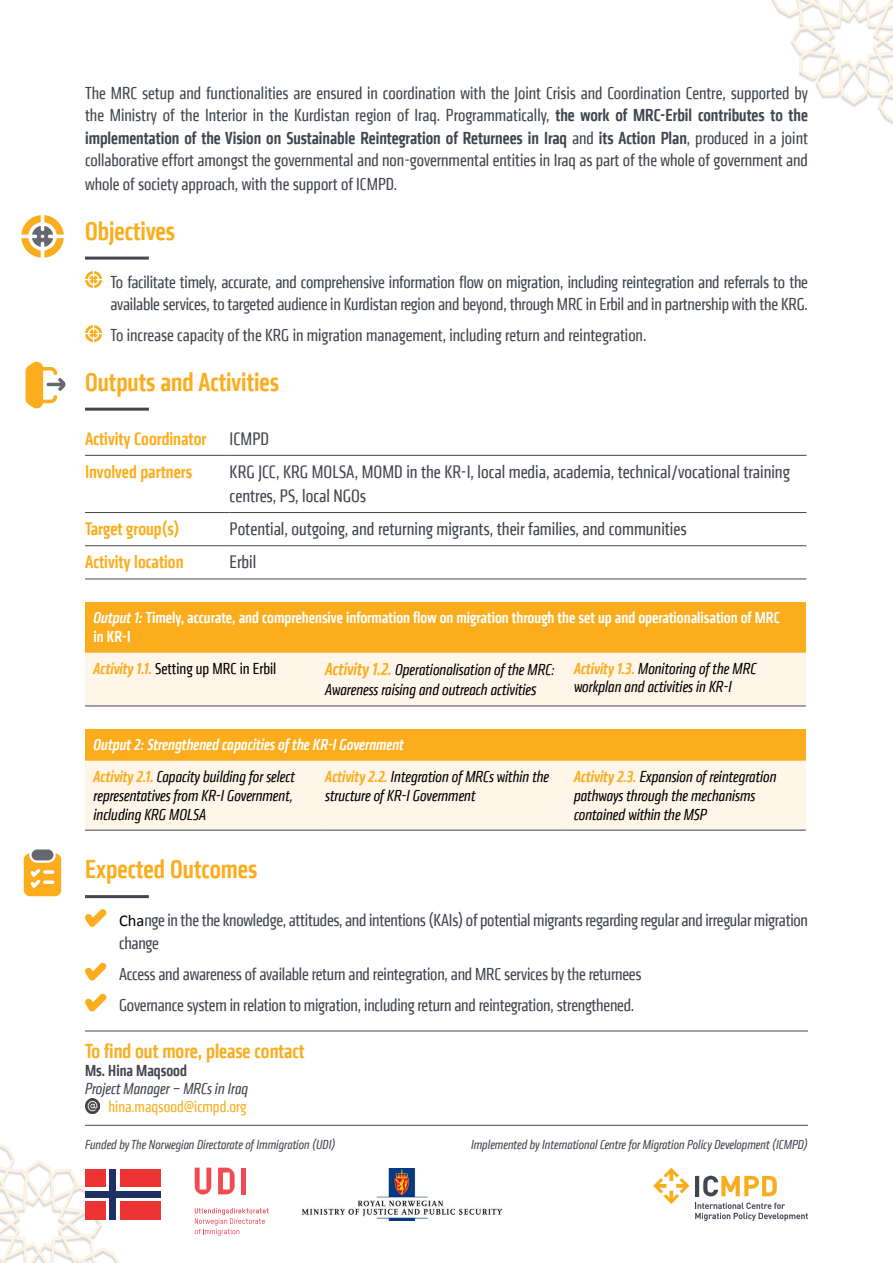
<style>
.page{position:relative;width:893px;height:1263px;background:#fff}
.page>*{position:absolute;margin:0;border:0;box-sizing:border-box;transform-origin:0 0}
.t1{font:500 condensed 27px "Klavika CH";color:#fbad1d}
.t2{font:500 condensed 21px "Klavika CH";color:#fbad1d}
.t3{font:condensed 18.75px/24px "Klavika CH";color:#42454f}
.t4{font:500 condensed 18.75px/33.2px "Klavika CH";color:#fbad1d}
.t5{font:condensed 18px/22.8px "Klavika CH";letter-spacing:-.01em;color:#42454f}
.t6{font:italic condensed 16.5px/18.9px "Klavika CH";color:#000}
.t7{font:500 condensed 16.5px/18.9px "Klavika CH";color:#fff}
.t8{font:italic 500 condensed 16.5px/31.5px "Klavika CH";color:#fff}
.t9{font:condensed 16.5px "Klavika CH";color:#000}
.t10{font:italic condensed 16.5px "Klavika CH";color:#42454f}
.t11{font:condensed 16.5px "Klavika CH";color:#fbad1d}
.t12{font:500 condensed 16.5px "Klavika CH";color:#42454f}
.t13{font:italic condensed 13.5px "Klavika CH";color:#42454f}
.s1{font-weight:500}
.s2{font-weight:400;color:#42454f}
.s3{font-style:italic}
.s4{font-weight:500;font-style:italic;color:#fbad1d}
.s5{font-weight:500;font-size:18px;color:#fbad1d}
.s6{font-size:18px}
.s7{font-weight:500;color:#fbad1d}
.s8{color:#fbad1d}
.s9{font-weight:400;color:#000}
.s10{font-family:"Calibri";font-stretch:normal;font-size:16.5px;color:#000}
</style>
<div class="page">
<hr style="left:85px;top:257px;width:64px;height:3px;background:#42454f">
<hr style="left:85px;top:408px;width:64px;height:3px;background:#42454f">
<hr style="left:85px;top:895px;width:64px;height:3px;background:#42454f">
<hr style="left:85px;top:512px;width:145px;height:1px;background:#42454f">
<hr style="left:230px;top:512px;width:576px;height:1px;background:#42454f">
<hr style="left:85px;top:545px;width:145px;height:1px;background:#42454f">
<hr style="left:230px;top:545px;width:576px;height:1px;background:#42454f">
<hr style="left:85px;top:579px;width:145px;height:1px;background:#42454f">
<hr style="left:230px;top:579px;width:576px;height:1px;background:#42454f">
<hr style="left:85px;top:455px;width:145px;height:1px;background:#42454f">
<hr style="left:230px;top:455px;width:576px;height:1px;background:#42454f">
<div style="left:85px;top:602px;width:721px;height:51px;background:#fbad1d"></div>
<div style="left:85px;top:653px;width:721px;height:53px;background:#fff5e8"></div>
<hr style="left:85px;top:706px;width:240px;height:1px;background:#42454f">
<hr style="left:325px;top:706px;width:241px;height:1px;background:#42454f">
<hr style="left:566px;top:706px;width:240px;height:1px;background:#42454f">
<div style="left:85px;top:729px;width:721px;height:32px;background:#fbad1d"></div>
<div style="left:85px;top:761px;width:721px;height:69px;background:#fff5e8"></div>
<hr style="left:85px;top:830px;width:240px;height:1px;background:#42454f">
<hr style="left:325px;top:830px;width:241px;height:1px;background:#42454f">
<hr style="left:566px;top:830px;width:240px;height:1px;background:#42454f">
<svg style="left:0;top:1143px;width:120px;height:120px"></svg>
<svg style="left:773px;top:0;width:120px;height:120px"></svg>
<img style="left:85px;top:1098px;width:15px;height:15px">
<svg style="left:21px;top:215px;width:43px;height:43px"></svg>
<svg style="left:85px;top:271px;width:17px;height:17px"></svg>
<svg style="left:85px;top:325px;width:17px;height:17px"></svg>
<svg style="left:24px;top:849px;width:37px;height:47px;background:#e9b554"></svg>
<svg style="left:85px;top:909px;width:21px;height:18px"></svg>
<svg style="left:85px;top:962px;width:21px;height:19px"></svg>
<svg style="left:85px;top:993px;width:21px;height:19px"></svg>
<svg style="left:26px;top:361px;width:40px;height:48px"></svg>
<hr style="left:85px;top:1125px;width:723px;height:1px;background:#42454f">
<hr style="left:85px;top:1031px;width:723px;height:1px;background:#42454f">
<img style="left:303px;top:1168px;width:198px;height:52px">
<div style="left:85px;top:1169px;width:76px;height:50px;background:#ed3333"></div>
<div style="left:106px;top:1169px;width:13px;height:50px;background:#fff"></div>
<div style="left:85px;top:1187px;width:76px;height:14px;background:#fff"></div>
<div style="left:109px;top:1169px;width:7px;height:50px;background:#213063"></div>
<div style="left:85px;top:1191px;width:76px;height:7px;background:#213063"></div>
<hr style="left:695px;top:1176px;width:4px;height:20px;background:#42454f">
<svg style="left:703px;top:1176px;width:74px;height:20px"></svg>
<svg style="left:695px;top:1202px;width:113px;height:19px"></svg>
<svg style="left:653px;top:1167px;width:36px;height:37px"></svg>
<svg style="left:195px;top:1167px;width:40px;height:27px"></svg>
<div style="left:241px;top:1167px;width:5px;height:27px;background:#f04b53"></div>
<svg style="left:195px;top:1208px;width:74px;height:28px"></svg>
<p class="t5" style="left:85px;top:81px;width:724px;text-align:justify">The MRC setup and functionalities are ensured in coordination with the Joint Crisis and Coordination Centre, supported by the Ministry of the Interior in the Kurdistan region of Iraq. Programmatically, <span class="s1">the work of MRC-Erbil contributes to the implementation of the Vision on Sustainable Reintegration of Returnees in Iraq</span> and <span class="s1">its Action Plan</span>, produced in a joint collaborative effort amongst the governmental and non-governmental entities in Iraq as part of the whole of government and whole of society approach, with the support of ICMPD.</p>
<h1 class="t1" style="left:85px;top:214px;width:92px">Objectives</h1>
<p class="t5" style="left:111px;top:270px;width:699px">To facilitate timely, accurate, and comprehensive information flow on migration, including reintegration and referrals to the available services, to targeted audience in Kurdistan region and beyond, through MRC in Erbil and in partnership with the KRG.</p>
<p class="t5" style="left:111px;top:324px;width:537px">To increase capacity of the KRG in migration management, including return and reintegration.</p>
<h1 class="t1" style="left:85px;top:365px;width:196px">Outputs and Activities</h1>
<p class="t4" style="left:85px;top:422px;width:186px">Activity Coordinator <span class="s2">ICMPD<br></span>Involved partners</p>
<p class="t3" style="left:230px;top:460px;width:562px">KRG JCC, KRG MOLSA, MOMD in the KR-I, local media, academia, technical/vocational training centres, PS, local NGOs</p>
<p class="t4" style="left:85px;top:512px;width:96px">Target group(s)</p>
<p class="t3" style="left:230px;top:517px;width:459px">Potential, outgoing, and returning migrants, their families, and communities</p>
<p class="t4" style="left:85px;top:545px;width:100px">Activity location</p>
<p class="t3" style="left:230px;top:550px;width:28px">Erbil</p>
<p class="t7" style="left:94px;top:608px;width:688px"><span class="s3">Output 1:</span> Timely, accurate, and comprehensive information flow on migration through the set up and operationalisation of MRC in KR-I</p>
<p class="t9" style="left:94px;top:658px;width:184px"><span class="s4">Activity 1.1.</span> Setting up MRC in Erbil</p>
<p class="t6" style="left:325px;top:659px;width:231px;line-height:20.7px"><span class="s5">Activity 1.2.</span> Operationalisation of the MRC:<br>Awareness raising and outreach activitie<span class="s6">s</span></p>
<p class="t6" style="left:574px;top:659px;width:184px"><span class="s7">Activity 1.3.</span> Monitoring of the MRC workplan and activities in KR-I</p>
<p class="t8" style="left:94px;top:729px;width:312px">Output 2: Strengthened capacities of the KR-I Government<br><span class="s8">Activity 2.1.</span> <span class="s9">Capacity building for select</span></p>
<p class="t6" style="left:94px;top:786px;width:201px">representatives from KR-I Government, including KRG MOLSA</p>
<p class="t6" style="left:325px;top:767px;width:225px"><span class="s7">Activity 2.2.</span> Integration of MRCs within the structure of KR-I Government</p>
<p class="t6" style="left:574px;top:767px;width:204px"><span class="s7">Activity 2.3.</span> Expansion of reintegration pathways through the mechanisms contained within the MSP</p>
<h1 class="t1" style="left:85px;top:852px;width:174px">Expected Outcomes</h1>
<p class="t5" style="left:119px;top:909px;width:690px"><span class="s10">Cha</span>nge in the the knowledge, attitudes, and intentions (KAIs) of potential migrants regarding regular and irregular migration change</p>
<p class="t5" style="left:119px;top:958px;width:524px;line-height:31px">Access and awareness of available return and reintegration, and MRC services by the returnees<br>Governance system in relation to migration, including return and reintegration, strengthened.</p>
<p class="t2" style="left:85px;top:1037px;width:221px">To find out more, please contact</p>
<p class="t12" style="left:85px;top:1060px;width:103px">Ms. Hina Maqsood</p>
<p class="t10" style="left:85px;top:1079px;width:165px">Project Manager – MRCs in Iraq</p>
<p class="t11" style="left:108px;top:1096px;width:139px">hina.maqsood@icmpd.org</p>
<p class="t13" style="left:85px;top:1137px;width:252px">Funded by The Norwegian Directorate of Immigration (UDI)</p>
<p class="t13" style="left:471px;top:1137px;width:338px">Implemented by International Centre for Migration Policy Development (ICMPD)</p>
</div>
